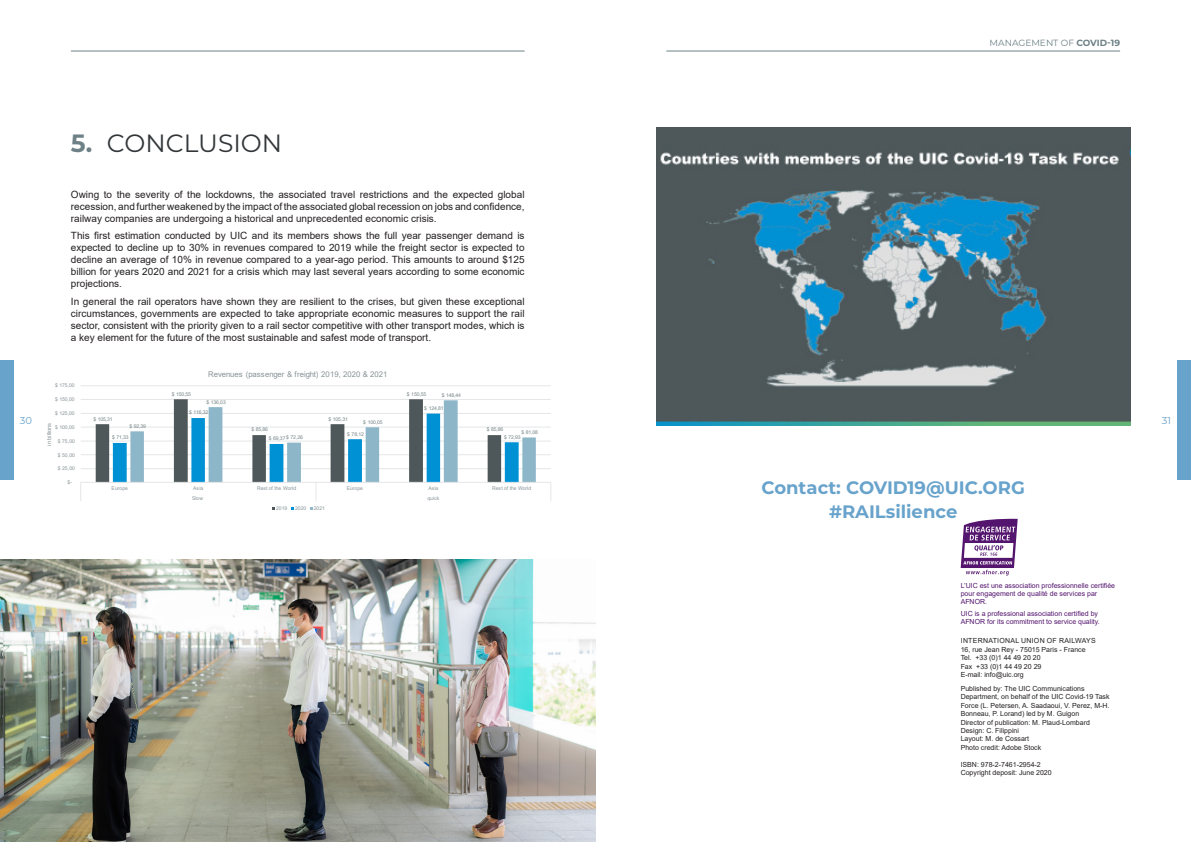
<style>
.page{position:relative;width:1191px;height:842px;background:#fff}
.page>*{position:absolute;margin:0;border:0;box-sizing:border-box;transform-origin:0 0}
.t1{font:25px "Montserrat";color:#333739}
.Sous-titre_1_colonne{font:700 18px/24px "Montserrat";color:#68a3cc;text-align:center}
.Texte{font:10px/12px "Arial";color:#231f20;text-align:justify}
.t2{font:10px "Montserrat";color:#68a3cc}
.t3{font:9px "Montserrat";color:#6d8186}
.t4{font:7.8px "Arial";letter-spacing:.01em;color:#889497}
.Mentions_légales{font:7px/8.4px "Arial";color:#231f20}
.Texte-2{font:7px/8.4px "Arial";color:#53156d}
.Texte-3{font:7px/8.4px "Arial";color:#231f20}
.t5{font:5.7px "Arial";letter-spacing:-.025em;color:#889497}
.t6{font:5.1px "Arial";letter-spacing:-.025em;color:#768487}
.t7{font:5.1px "Arial";letter-spacing:-.025em;color:#889497}
.s1{font-weight:700;color:#6d8186}
.s2{font-weight:700}
</style>
<div class="page">
<hr style="left:666px;top:51px;width:454px;height:1px;background:#6d8186">
<hr style="left:71px;top:51px;width:453px;height:1px;background:#6d8186">
<div style="left:1176px;top:360px;width:15px;height:119px;background:#68a3cc"></div>
<div style="left:0;top:360px;width:14px;height:119px;background:#68a3cc"></div>
<img style="left:656px;top:128px;width:474px;height:298px">
<svg style="left:960px;top:519px;width:57px;height:56px"></svg>
<hr style="left:81px;top:468px;width:470px;height:1px;background:#e4e6e7">
<hr style="left:81px;top:454px;width:470px;height:1px;background:#e4e6e7">
<hr style="left:81px;top:441px;width:470px;height:1px;background:#e4e6e7">
<hr style="left:81px;top:427px;width:470px;height:1px;background:#e4e6e7">
<hr style="left:81px;top:413px;width:470px;height:1px;background:#e4e6e7">
<hr style="left:81px;top:399px;width:470px;height:1px;background:#e4e6e7">
<hr style="left:81px;top:386px;width:470px;height:1px;background:#e4e6e7">
<hr style="left:81px;top:482px;width:470px;height:1px;background:#e4e6e7">
<svg style="left:550px;top:483px;width:1px;height:18px"></svg>
<svg style="left:80px;top:385px;width:467px;height:125px"></svg>
<img style="left:0;top:560px;width:595px;height:282px">
<p class="t1" style="left:71px;top:126px;width:213px"><span class="s1">5.</span> CONCLUSION</p>
<p class="Texte" style="left:71px;top:188px;width:455px">Owing to the severity of the lockdowns, the associated travel restrictions and the expected global recession, and further weakened by the impact of the associated global recession on jobs and confidence, railway companies are undergoing a historical and unprecedented economic crisis.</p>
<p class="Texte" style="left:71px;top:230px;width:455px">This first estimation conducted by UIC and its members shows the full year passenger demand is expected to decline up to 30% in revenues compared to 2019 while the freight sector is expected to decline an average of 10% in revenue compared to a year-ago period. This amounts to around $125 billion for years 2020 and 2021 for a crisis which may last several years according to some economic projections.</p>
<p class="Texte" style="left:71px;top:296px;width:455px">In general the rail operators have shown they are resilient to the crises, but given these exceptional circumstances, governments are expected to take appropriate economic measures to support the rail sector, consistent with the priority given to a rail sector competitive with other transport modes, which is a key element for the future of the most sustainable and safest mode of transport.</p>
<p class="t7" style="left:55px;top:382px;width:21px">$ 175,00</p>
<p class="t4" style="left:208px;top:369px;width:181px">Revenues (passenger &amp; freight) 2019, 2020 &amp; 2021</p>
<p class="t3" style="left:989px;top:36px;width:132px">MANAGEMENT OF <span class="s2">COVID-19</span></p>
<p class="t6" style="left:172px;top:390px;width:21px">$ 150,55</p>
<p class="t6" style="left:407px;top:390px;width:21px">$ 150,55</p>
<p class="t6" style="left:442px;top:391px;width:21px">$ 148,44</p>
<p class="t7" style="left:55px;top:396px;width:21px">$ 150,00</p>
<p class="t6" style="left:206px;top:398px;width:21px">$ 136,03</p>
<p class="t6" style="left:424px;top:404px;width:21px">$ 124,81</p>
<p class="t6" style="left:189px;top:409px;width:21px">$ 116,32</p>
<p class="t7" style="left:55px;top:410px;width:21px">$ 125,00</p>
<p class="t6" style="left:328px;top:415px;width:21px">$ 105,31</p>
<p class="t6" style="left:93px;top:415px;width:21px">$ 105,31</p>
<p class="t2" style="left:20px;top:414px;width:14px">30</p>
<p class="t2" style="left:1161px;top:414px;width:11px">31</p>
<p class="t6" style="left:363px;top:418px;width:21px">$ 100,05</p>
<p class="t5" style="left:45px;top:446px;width:25px;rotate:-90deg">in billions</p>
<p class="t6" style="left:129px;top:422px;width:18px">$ 92,39</p>
<p class="t7" style="left:55px;top:424px;width:21px">$ 100,00</p>
<p class="t6" style="left:251px;top:426px;width:18px">$ 85,86</p>
<p class="t6" style="left:487px;top:426px;width:18px">$ 85,86</p>
<p class="t6" style="left:521px;top:429px;width:18px">$ 81,08</p>
<p class="t6" style="left:347px;top:430px;width:18px">$ 78,12</p>
<p class="t6" style="left:504px;top:433px;width:18px">$ 72,93</p>
<p class="t6" style="left:286px;top:434px;width:18px">$ 72,26</p>
<p class="t6" style="left:112px;top:434px;width:18px">$ 71,33</p>
<p class="t6" style="left:269px;top:435px;width:18px">$ 69,37</p>
<p class="t7" style="left:58px;top:437px;width:18px">$ 75,00</p>
<p class="t7" style="left:58px;top:451px;width:18px">$ 50,00</p>
<p class="t7" style="left:58px;top:465px;width:18px">$ 25,00</p>
<p class="t7" style="left:67px;top:479px;width:6px">$-</p>
<p class="t7" style="left:112px;top:485px;width:18px">Europe</p>
<p class="t7" style="left:193px;top:485px;width:11px">Asia</p>
<p class="t7" style="left:257px;top:485px;width:41px">Rest of the World</p>
<p class="t7" style="left:347px;top:485px;width:18px">Europe</p>
<p class="t7" style="left:428px;top:485px;width:11px">Asia</p>
<p class="t7" style="left:492px;top:485px;width:41px">Rest of the World</p>
<p class="t7" style="left:192px;top:494px;width:13px">Slow</p>
<p class="t7" style="left:427px;top:494px;width:13px">quick</p>
<p class="t7" style="left:276px;top:505px;width:13px">2019</p>
<p class="t7" style="left:295px;top:505px;width:13px">2020</p>
<p class="t7" style="left:314px;top:505px;width:13px">2021</p>
<p class="Sous-titre_1_colonne" style="left:761px;top:475px;width:265px">Contact: COVID19@UIC.ORG #RAILsilience</p>
<p class="Texte-2" style="left:960px;top:581px;width:156px">L’UIC est une association professionnelle certifiée pour engagement de qualité de services par<br>AFNOR.</p>
<p class="Texte-2" style="left:960px;top:609px;width:141px">UIC is a professional association certified by<br>AFNOR for its commitment to service quality.</p>
<p class="Texte-3" style="left:960px;top:637px;width:136px">INTERNATIONAL UNION OF RAILWAYS<br>16, rue Jean Rey - 75015 Paris - France<br>Tel. +33 (0)1 44 49 20 20<br>Fax +33 (0)1 44 49 20 29<br>E-mail: info@uic.org</p>
<p class="Mentions_légales" style="left:960px;top:684px;width:150px">Published by: The UIC Communications Department, on behalf of the UIC Covid-19 Task Force (L. Petersen, A. Saadaoui, V. Perez, M-H.<br>Bonneau, P. Lorand) led by M. Guigon</p>
<p class="Mentions_légales" style="left:960px;top:718px;width:131px">Director of publication: M. Plaud-Lombard</p>
<p class="Mentions_légales" style="left:960px;top:726px;width:70px">Design: C. Filippini<br>Layout: M. de Cossart</p>
<p class="Mentions_légales" style="left:960px;top:743px;width:82px">Photo credit: Adobe Stock</p>
<p class="Mentions_légales" style="left:960px;top:760px;width:82px">ISBN: 978-2-7461-2954-2</p>
<p class="Mentions_légales" style="left:960px;top:768px;width:93px">Copyright deposit: June 2020</p>
</div>
